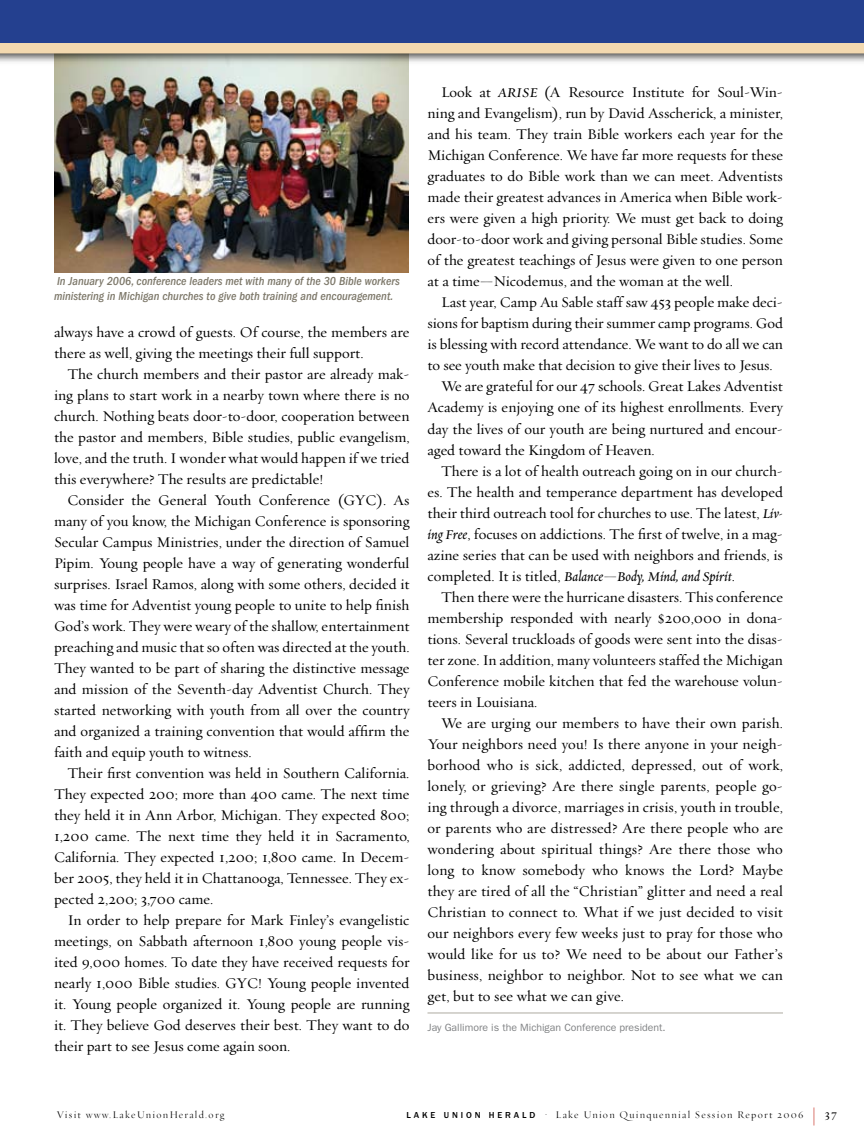
<style>
.page{position:relative;width:864px;height:1148px;background:#fff}
.page>*{position:absolute;margin:0;border:0;box-sizing:border-box;transform-origin:0 0}
.t1{font:15px/21px "Requiem Text HTF Roman";color:#000;text-align:justify}
.t2{font:15px "Requiem Text HTF Italic";color:#000}
.t3{font:italic 500 condensed 12px/14.4px "Franklin Gothic";color:#7e796b}
.t4{font:10.5px "Requiem Fine HTF Roman";letter-spacing:.12em;color:#000}
.t5{font:10.5px "Franklin Gothic";color:#808284}
.s1{font-family:"Requiem Text HTF Italic"}
.s2{font-family:"Requiem Text HTF Roman"}
.s3{font-family:"Franklin Gothic";font-weight:500;font-size:9px}
.s4{font-family:"Franklin Gothic Book X Cmpr";font-size:18px;color:#c5281c}
.s5{font-family:"Requiem Text HTF Roman";font-size:12px}
</style>
<div class="page">
<img style="left:54px;top:105px;width:354px;height:167px">
<hr style="left:428px;top:1012px;width:355px;height:1px;background:#adaaa1">
<div style="left:0;top:30px;width:864px;height:75px;background:#000;opacity:.75"></div>
<svg style="left:0;top:43px;width:864px;height:48px"></svg>
<div style="left:0;top:0;width:864px;height:43px;background:#24408f"></div>
<p class="t3" style="left:54px;top:274px;width:347px">In January 2006, conference leaders met with many of the 30 Bible workers ministering in Michigan churches to give both training and encouragement.</p>
<p class="t1" style="left:54px;top:322px;width:357px">always have a crowd of guests. Of course, the members are there as well, giving the meetings their full support.</p>
<p class="t1" style="left:54px;top:364px;width:357px;text-indent:14px">The church members and their pastor are already mak&shy;ing plans to start work in a nearby town where there is no church. Nothing beats door-to-door, cooperation between the pastor and members, Bible studies, public evangelism, love, and the truth. I wonder what would happen if we tried this everywhere? The results are predictable!</p>
<p class="t1" style="left:54px;top:490px;width:357px;text-indent:14px">Consider the General Youth Conference (GYC). As many of you know, the Michigan Conference is sponsoring Secular Campus Ministries, under the direction of Samuel Pipim. Young people have a way of generating wonderful surprises. Israel Ramos, along with some others, decided it was time for Adventist young people to unite to help finish God’s work. They were weary of the shallow, entertainment preaching and music that so often was directed at the youth.<br>They wanted to be part of sharing the distinctive message and mission of the Seventh-day Adventist Church. They started networking with youth from all over the country and organized a training convention that would affirm the faith and equip youth to witness.</p>
<p class="t1" style="left:54px;top:763px;width:357px;text-indent:14px">Their first convention was held in Southern California.<br>They expected 200; more than 400 came. The next time they held it in Ann Arbor, Michigan. They expected 800; 1,200 came. The next time they held it in Sacramento, California. They expected 1,200; 1,800 came. In Decem&shy;ber 2005, they held it in Chattanooga, Tennessee. They ex&shy;pected 2,200; 3,700 came.</p>
<p class="t1" style="left:54px;top:910px;width:357px;text-indent:14px">In order to help prepare for Mark Finley’s evangelistic meetings, on Sabbath afternoon 1,800 young people vis&shy;ited 9,000 homes. To date they have received requests for nearly 1,000 Bible studies. GYC! Young people invented it. Young people organized it. Young people are running it. They believe God deserves their best. They want to do their part to see Jesus come again soon.</p>
<p class="t1" style="left:428px;top:82px;width:357px;text-indent:14px">Look at <span class="s1">ARISE</span> (A Resource Institute for Soul-Win&shy;ning and Evangelism), run by David Asscherick, a minister, and his team. They train Bible workers each year for the Michigan Conference. We have far more requests for these graduates to do Bible work than we can meet. Adventists made their greatest advances in America when Bible work&shy;ers were given a high priority. We must get back to doing door-to-door work and giving personal Bible studies. Some of the greatest teachings of Jesus were given to one person at a time—Nicodemus, and the woman at the well.</p>
<p class="t1" style="left:441px;top:292px;width:344px">Last year, Camp Au Sable staff saw 453 people make deci-</p>
<p class="t1" style="left:428px;top:313px;width:357px">sions for baptism during their summer camp programs. God</p>
<p class="t1" style="left:428px;top:334px;width:357px">is blessing with record attendance. We want to do all we can</p>
<p class="t1" style="left:428px;top:355px;width:347px">to see youth make that decision to give their lives to Jesus.</p>
<p class="t1" style="left:441px;top:376px;width:343px">We are grateful for our 47 schools. Great Lakes Adventist</p>
<p class="t1" style="left:428px;top:397px;width:357px">Academy is enjoying one of its highest enrollments. Every</p>
<p class="t1" style="left:428px;top:418px;width:357px">day the lives of our youth are being nurtured and encour-</p>
<p class="t1" style="left:428px;top:439px;width:229px">aged toward the Kingdom of Heaven.</p>
<p class="t1" style="left:441px;top:460px;width:344px">There is a lot of health outreach going on in our church-</p>
<p class="t1" style="left:428px;top:481px;width:357px">es. The health and temperance department has developed</p>
<p class="t1" style="left:428px;top:502px;width:357px">their third outreach tool for churches to use. The latest, <span class="s1">Liv-</span></p>
<p class="t1" style="left:428px;top:523px;width:357px"><span class="s1">ing Free</span>, focuses on addictions. The first of twelve, in a mag-</p>
<p class="t1" style="left:428px;top:544px;width:357px">azine series that can be used with neighbors and friends, is</p>
<p class="t2" style="left:428px;top:569px;width:309px"><span class="s2">completed. It is titled,</span> Balance—Body, Mind, and Spirit<span class="s2">.</span></p>
<p class="t1" style="left:428px;top:586px;width:357px;text-indent:14px">Then there were the hurricane disasters. This conference membership responded with nearly $200,000 in dona&shy;tions. Several truckloads of goods were sent into the disas&shy;ter zone. In addition, many volunteers staffed the Michigan Conference mobile kitchen that fed the warehouse volun&shy;teers in Louisiana.</p>
<p class="t1" style="left:428px;top:712px;width:357px;text-indent:14px">We are urging our members to have their own parish.<br>Your neighbors need you! Is there anyone in your neigh&shy;borhood who is sick, addicted, depressed, out of work, lonely, or grieving? Are there single parents, people go&shy;ing through a divorce, marriages in crisis, youth in trouble, or parents who are distressed? Are there people who are wondering about spiritual things? Are there those who long to know somebody who knows the Lord? Maybe they are tired of all the “Christian” glitter and need a real Christian to connect to. What if we just decided to visit our neighbors every few weeks just to pray for those who would like for us to? We need to be about our Father’s business, neighbor to neighbor. Not to see what we can get, but to see what we can give.</p>
<p class="t5" style="left:428px;top:1021px;width:240px">Jay Gallimore is the Michigan Conference president.</p>
<p class="t4" style="left:57px;top:1108px;width:169px">Visit www.LakeUnionHerald.org</p>
<p class="t4" style="left:407px;top:1108px;width:432px"><span class="s3">L A K E U N I O N H E R A L D</span> • Lake Union Quinquennial Session Report 2006 <span class="s4">|</span> <span class="s5">37</span></p>
</div>
